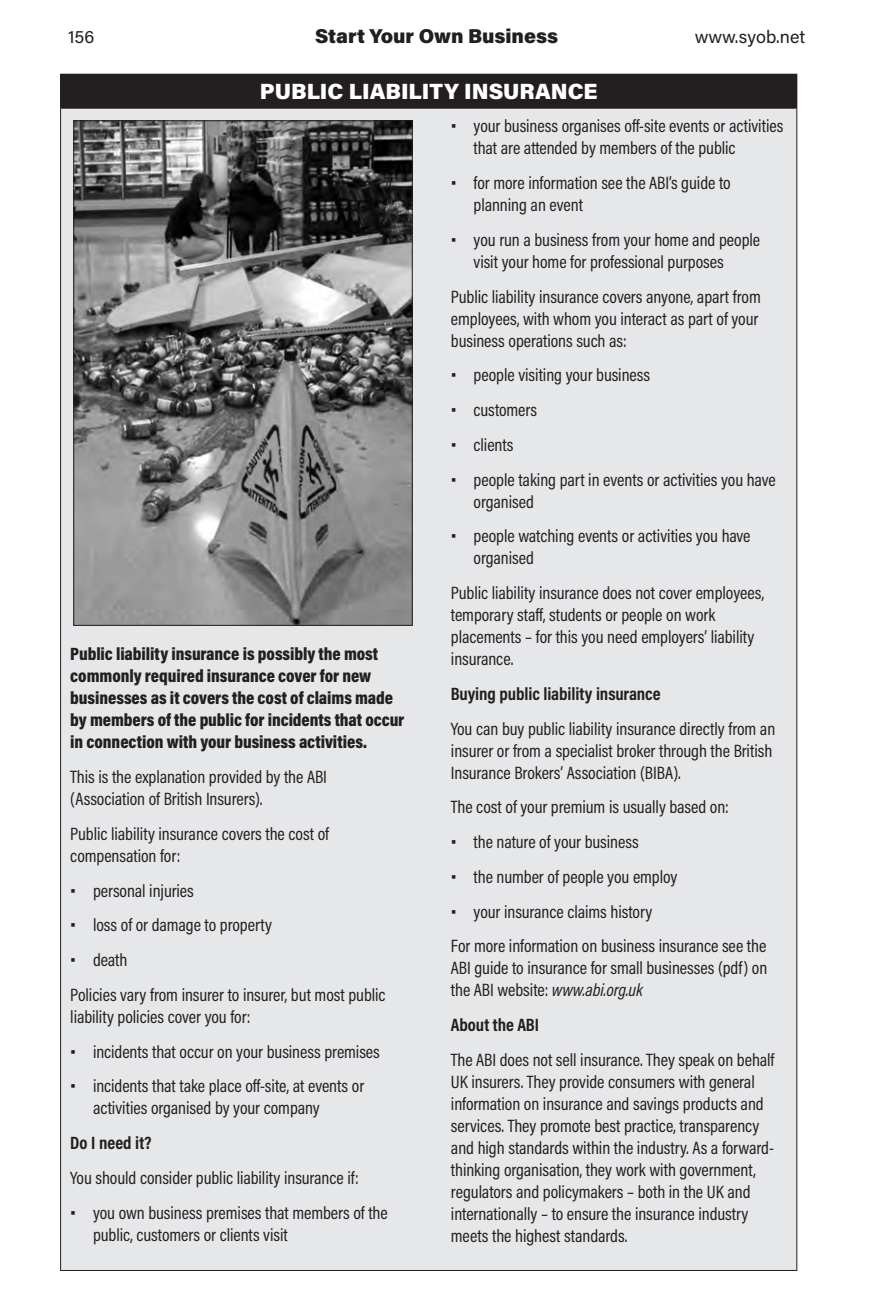
<style>
.page{position:relative;width:879px;height:1304px;background:#fff}
.page>*{position:absolute;margin:0;border:0;box-sizing:border-box;transform-origin:0 0}
._12-header5Box{font:900 22px "Acumin Pro";color:#fff}
.t1{font:900 20px "Acumin Pro";color:#231f20}
._13-textBox13{font:18px/22px "Acumin Pro Cond";letter-spacing:-.005em;color:#231f20}
._13-textBox13-2{font:900 18px/22px "Acumin Pro Cond";letter-spacing:-.005em;color:#231f20}
._13-textBox13-3{font:700 18px "Acumin Pro Cond";letter-spacing:-.005em;color:#231f20}
.t2{font:18px "Acumin Pro";color:#231f20}
.s1{font-size:24px}
.s2{font-style:italic}
</style>
<div class="page">
<div style="left:61px;top:74px;width:736px;height:34px;background:#231f20"></div>
<div style="left:61px;top:108px;width:736px;height:1162px;background:#e6e7e9"></div>
<hr style="left:60px;top:74px;width:737px;height:1px;background:#231f20">
<hr style="left:60px;top:75px;width:1px;height:33px;background:#231f20">
<hr style="left:60px;top:108px;width:737px;height:1px;background:#231f20">
<hr style="left:60px;top:109px;width:1px;height:1161px;background:#231f20">
<hr style="left:796px;top:109px;width:1px;height:1161px;background:#231f20">
<hr style="left:60px;top:1270px;width:737px;height:1px;background:#231f20">
<img style="left:75px;top:122px;width:336px;height:502px">
<p class="t2" style="left:68px;top:24px;width:28px">156</p>
<p class="t1" style="left:315px;top:22px;width:245px">Start Your Own Business</p>
<p class="t2" style="left:695px;top:24px;width:112px">www.syob.net</p>
<p class="_12-header5Box" style="left:260px;top:76px;width:339px">PUBLIC LIABILITY INSURANCE</p>
<p class="_13-textBox13-2" style="left:70px;top:643px;width:335px">Public liability insurance is possibly the most commonly required insurance cover for new businesses as it covers the cost of claims made by members of the public for incidents that occur in connection with your business activities.</p>
<p class="_13-textBox13" style="left:70px;top:765px;width:258px">This is the explanation provided by the ABI (Association of British Insurers).</p>
<p class="_13-textBox13" style="left:70px;top:822px;width:260px">Public liability insurance covers the cost of compensation for:</p>
<p class="_13-textBox13" style="left:70px;top:879px;width:125px"><span class="s1">•</span> personal injuries</p>
<p class="_13-textBox13" style="left:70px;top:914px;width:203px"><span class="s1">•</span> loss of or damage to property</p>
<p class="_13-textBox13" style="left:70px;top:949px;width:59px"><span class="s1">•</span> death</p>
<p class="_13-textBox13" style="left:70px;top:983px;width:317px">Policies vary from insurer to insurer, but most public liability policies cover you for:</p>
<p class="_13-textBox13" style="left:70px;top:1040px;width:311px"><span class="s1">•</span> incidents that occur on your business premises</p>
<p class="_13-textBox13" style="left:93px;top:1075px;width:273px;text-indent:-23px"><span class="s1">•</span> incidents that take place off-site, at events or activities organised by your company</p>
<p class="_13-textBox13-3" style="left:70px;top:1131px;width:83px">Do I need it?</p>
<p class="_13-textBox13" style="left:70px;top:1166px;width:290px">You should consider public liability insurance if:</p>
<p class="_13-textBox13" style="left:93px;top:1201px;width:296px;text-indent:-23px"><span class="s1">•</span> you own business premises that members of the public, customers or clients visit</p>
<p class="_13-textBox13" style="left:473px;top:115px;width:311px;text-indent:-23px"><span class="s1">•</span> your business organises off-site events or activities that are attended by members of the public</p>
<p class="_13-textBox13" style="left:473px;top:171px;width:259px;text-indent:-23px"><span class="s1">•</span> for more information see the ABI’s guide to planning an event</p>
<p class="_13-textBox13" style="left:473px;top:228px;width:288px;text-indent:-23px"><span class="s1">•</span> you run a business from your home and people visit your home for professional purposes</p>
<p class="_13-textBox13" style="left:451px;top:285px;width:311px">Public liability insurance covers anyone, apart from employees, with whom you interact as part of your business operations such as:</p>
<p class="_13-textBox13" style="left:451px;top:364px;width:201px"><span class="s1">•</span> people visiting your business</p>
<p class="_13-textBox13" style="left:451px;top:399px;width:88px"><span class="s1">•</span> customers</p>
<p class="_13-textBox13" style="left:451px;top:433px;width:64px"><span class="s1">•</span> clients</p>
<p class="_13-textBox13" style="left:473px;top:468px;width:304px;text-indent:-23px"><span class="s1">•</span> people taking part in events or activities you have organised</p>
<p class="_13-textBox13" style="left:473px;top:525px;width:278px;text-indent:-23px"><span class="s1">•</span> people watching events or activities you have organised</p>
<p class="_13-textBox13" style="left:451px;top:582px;width:315px">Public liability insurance does not cover employees, temporary staff, students or people on work placements – for this you need employers’ liability insurance.</p>
<p class="_13-textBox13-3" style="left:451px;top:682px;width:211px">Buying public liability insurance</p>
<p class="_13-textBox13" style="left:451px;top:717px;width:326px">You can buy public liability insurance directly from an insurer or from a specialist broker through the British<br>Insurance Brokers’ Association (BIBA).</p>
<p class="_13-textBox13" style="left:451px;top:796px;width:279px">The cost of your premium is usually based on:</p>
<p class="_13-textBox13" style="left:451px;top:831px;width:189px"><span class="s1">•</span> the nature of your business</p>
<p class="_13-textBox13" style="left:451px;top:865px;width:228px"><span class="s1">•</span> the number of people you employ</p>
<p class="_13-textBox13" style="left:451px;top:900px;width:203px"><span class="s1">•</span> your insurance claims history</p>
<p class="_13-textBox13" style="left:451px;top:935px;width:318px;text-align:justify">For more information on business insurance see the ABI guide to insurance for small businesses (pdf) on the ABI website: <span class="s2">www.abi.org.uk</span></p>
<p class="_13-textBox13-3" style="left:451px;top:1013px;width:90px">About the ABI</p>
<p class="_13-textBox13" style="left:451px;top:1048px;width:325px">The ABI does not sell insurance. They speak on behalf UK insurers. They provide consumers with general information on insurance and savings products and services. They promote best practice, transparency and high standards within the industry. As a forward&shy;thinking organisation, they work with government, regulators and policymakers – both in the UK and internationally – to ensure the insurance industry meets the highest standards.</p>
</div>
